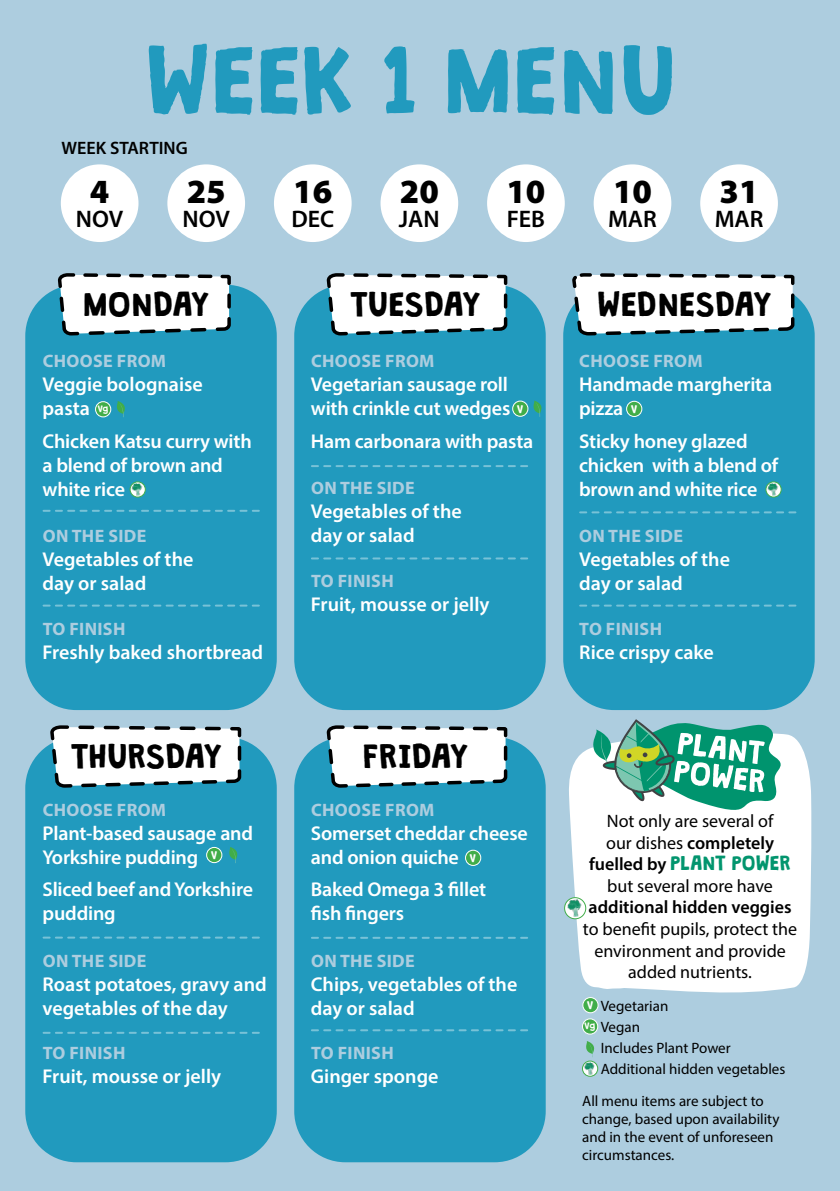
<style>
.page{position:relative;width:840px;height:1191px;background:#fff}
.page>*{position:absolute;margin:0;border:0;box-sizing:border-box;transform-origin:0 0}
.t1{font:83.8px "Granstander Clean";color:#219abe}
.t2{font:900 34px "Myriad Pro";color:#000}
.t3{font:30px "Granstander Clean";color:#000}
.t4{font:600 24px "Myriad Pro";color:#000}
.t5{font:600 20px/24px "Myriad Pro";letter-spacing:-.01em;color:#fff}
.t6{font:700 18px "Myriad Pro";letter-spacing:.02em;color:#adcddf}
.t7{font:18px/21.6px "Myriad Pro";color:#000}
.t8{font:600 18px "Myriad Pro";color:#000}
.t9{font:18px "Granstander Clean";color:#02956e}
.t10{font:15px/18px "Myriad Pro";color:#000}
.t11{font:9.6px "Granstander Clean";color:#fff}
.t12{font:8px "Granstander Clean";color:#fff}
.s1{font-weight:600}
.s2{font-family:"Myriad Pro";font-weight:600;color:#000}
.s3{font-family:"Granstander Clean";font-size:9.6px;color:#fff}
</style>
<div class="page">
<div style="left:0;top:0;width:839px;height:1191px;background:#adcddf"></div>
<div style="left:61px;top:164px;width:77px;height:78px;background:#fff;border-radius:50%"></div>
<div style="left:167px;top:164px;width:78px;height:78px;background:#fff;border-radius:50%"></div>
<div style="left:274px;top:164px;width:77px;height:78px;background:#fff;border-radius:50%"></div>
<div style="left:380px;top:164px;width:78px;height:78px;background:#fff;border-radius:50%"></div>
<div style="left:487px;top:164px;width:77px;height:78px;background:#fff;border-radius:50%"></div>
<div style="left:593px;top:164px;width:78px;height:78px;background:#fff;border-radius:50%"></div>
<div style="left:699px;top:164px;width:78px;height:78px;background:#fff;border-radius:50%"></div>
<div style="left:25px;top:285px;width:251px;height:425px;background:#219abe;border-radius:51px"></div>
<svg style="left:56px;top:273px;width:176px;height:63px;background:#d3dee2"></svg>
<svg style="left:43px;top:510px;width:216px;height:2px"></svg>
<svg style="left:43px;top:604px;width:216px;height:2px"></svg>
<div style="left:25px;top:737px;width:251px;height:425px;background:#219abe;border-radius:51px"></div>
<svg style="left:48px;top:725px;width:195px;height:63px;background:#d4dfe3"></svg>
<div style="left:294px;top:285px;width:251px;height:425px;background:#219abe;border-radius:51px"></div>
<svg style="left:325px;top:273px;width:184px;height:63px;background:#d3dee2"></svg>
<div style="left:563px;top:285px;width:251px;height:425px;background:#219abe;border-radius:51px"></div>
<svg style="left:570px;top:273px;width:225px;height:63px;background:#d7e1e4"></svg>
<div style="left:626px;top:401px;width:15px;height:15px;background:#41ad49;border-radius:50%"></div>
<div style="left:626px;top:401px;width:15px;height:16px;border:1px solid #fff;border-radius:50%"></div>
<div style="left:294px;top:737px;width:251px;height:425px;background:#219abe;border-radius:51px"></div>
<svg style="left:326px;top:725px;width:182px;height:63px;background:#d5dfe2"></svg>
<svg style="left:312px;top:465px;width:215px;height:2px"></svg>
<svg style="left:312px;top:557px;width:215px;height:2px"></svg>
<svg style="left:579px;top:511px;width:216px;height:2px"></svg>
<svg style="left:579px;top:604px;width:216px;height:2px"></svg>
<svg style="left:43px;top:936px;width:216px;height:2px"></svg>
<svg style="left:312px;top:936px;width:215px;height:2px"></svg>
<svg style="left:43px;top:1031px;width:216px;height:2px"></svg>
<svg style="left:312px;top:1029px;width:215px;height:2px"></svg>
<svg style="left:229px;top:847px;width:8px;height:16px"></svg>
<svg style="left:568px;top:734px;width:243px;height:259px;background:#f8fafc"></svg>
<svg style="left:592px;top:719px;width:188px;height:104px;background:#88c7b5"></svg>
<div style="left:206px;top:847px;width:16px;height:15px;background:#41ad49;border-radius:50%"></div>
<div style="left:206px;top:847px;width:16px;height:16px;border:1px solid #fff;border-radius:50%"></div>
<div style="left:512px;top:401px;width:15px;height:15px;background:#41ad49;border-radius:50%"></div>
<div style="left:512px;top:401px;width:16px;height:15px;border:1px solid #fff;border-radius:50%"></div>
<svg style="left:533px;top:400px;width:8px;height:17px"></svg>
<div style="left:465px;top:850px;width:15px;height:15px;background:#41ad49;border-radius:50%"></div>
<div style="left:465px;top:850px;width:16px;height:15px;border:1px solid #fff;border-radius:50%"></div>
<div style="left:95px;top:402px;width:16px;height:15px;background:#41ad49;border-radius:50%"></div>
<div style="left:95px;top:401px;width:16px;height:16px;border:1px solid #fff;border-radius:50%"></div>
<svg style="left:117px;top:401px;width:8px;height:16px"></svg>
<div style="left:564px;top:897px;width:21px;height:21px;background:#94c5bc;border-radius:50%"></div>
<img style="left:566px;top:899px;width:18px;height:18px">
<div style="left:564px;top:897px;width:22px;height:22px;border:1px solid #41ad49;border-radius:50%"></div>
<div style="left:582px;top:997px;width:15px;height:15px;background:#41ad49;border-radius:50%"></div>
<div style="left:582px;top:997px;width:16px;height:16px;border:1px solid #fff;border-radius:50%"></div>
<div style="left:582px;top:1019px;width:15px;height:15px;background:#41ad49;border-radius:50%"></div>
<div style="left:582px;top:1018px;width:15px;height:16px;border:1px solid #fff;border-radius:50%"></div>
<svg style="left:583px;top:1041px;width:13px;height:34px"></svg>
<div style="left:582px;top:1060px;width:15px;height:16px;border:1px solid #41ad49;border-radius:50%"></div>
<svg style="left:131px;top:483px;width:13px;height:13px"></svg>
<div style="left:130px;top:481px;width:15px;height:16px;border:1px solid #41ad49;border-radius:50%"></div>
<img style="left:767px;top:483px;width:13px;height:13px">
<div style="left:765px;top:481px;width:16px;height:16px;border:1px solid #41ad49;border-radius:50%"></div>
<h1 class="t1" style="left:147px;top:35px;width:533px">WEEK 1 MENU</h1>
<p class="t8" style="left:62px;top:136px;width:127px">WEEK STARTING</p>
<h2 class="t2" style="left:90px;top:169px;width:21px">4</h2>
<p class="t4" style="left:76px;top:204px;width:49px">NOV</p>
<h2 class="t2" style="left:187px;top:169px;width:40px">25</h2>
<p class="t4" style="left:182px;top:204px;width:49px">NOV</p>
<h2 class="t2" style="left:293px;top:169px;width:40px">16</h2>
<p class="t4" style="left:291px;top:204px;width:44px">DEC</p>
<h2 class="t2" style="left:399px;top:169px;width:40px">20</h2>
<p class="t4" style="left:398px;top:204px;width:42px">JAN</p>
<h2 class="t2" style="left:506px;top:169px;width:40px">10</h2>
<p class="t4" style="left:506px;top:204px;width:40px">FEB</p>
<h2 class="t2" style="left:612px;top:169px;width:40px">10</h2>
<p class="t4" style="left:607px;top:204px;width:50px">MAR</p>
<h2 class="t2" style="left:719px;top:169px;width:40px">31</h2>
<p class="t4" style="left:714px;top:204px;width:50px">MAR</p>
<h3 class="t3" style="left:84px;top:288px;width:128px">MONDAY</h3>
<p class="t6" style="left:43px;top:349px;width:125px">CHOOSE FROM</p>
<p class="t5" style="left:42px;top:372px;width:162px">Veggie bolognaise pasta</p>
<p class="t5" style="left:42px;top:428px;width:211px">Chicken Katsu curry with a blend of brown and white rice</p>
<p class="t6" style="left:43px;top:524px;width:105px">ON THE SIDE</p>
<p class="t5" style="left:42px;top:547px;width:152px">Vegetables of the day or salad</p>
<p class="t6" style="left:43px;top:616px;width:84px">TO FINISH</p>
<p class="t5" style="left:42px;top:639px;width:222px">Freshly baked shortbread</p>
<p class="t12" style="left:98px;top:404px;width:12px">Vg</p>
<h3 class="t3" style="left:350px;top:288px;width:132px">TUESDAY</h3>
<h3 class="t3" style="left:597px;top:288px;width:176px">WEDNESDAY</h3>
<p class="t6" style="left:311px;top:349px;width:125px">CHOOSE FROM</p>
<p class="t5" style="left:311px;top:372px;width:201px">Vegetarian sausage roll with crinkle cut wedges</p>
<p class="t5" style="left:311px;top:428px;width:224px">Ham carbonara with pasta</p>
<p class="t6" style="left:311px;top:476px;width:105px">ON THE SIDE</p>
<p class="t5" style="left:311px;top:499px;width:152px">Vegetables of the day or salad</p>
<p class="t6" style="left:311px;top:568px;width:84px">TO FINISH</p>
<p class="t5" style="left:311px;top:591px;width:180px">Fruit, mousse or jelly</p>
<p class="t11" style="left:517px;top:404px;width:8px">V</p>
<p class="t6" style="left:579px;top:349px;width:125px">CHOOSE FROM</p>
<p class="t5" style="left:578px;top:372px;width:194px">Handmade margherita pizza</p>
<p class="t5" style="left:578px;top:428px;width:201px">Sticky honey glazed chicken with a blend of brown and white rice</p>
<p class="t6" style="left:579px;top:524px;width:105px">ON THE SIDE</p>
<p class="t5" style="left:578px;top:547px;width:152px">Vegetables of the day or salad</p>
<p class="t6" style="left:579px;top:616px;width:84px">TO FINISH</p>
<p class="t5" style="left:578px;top:639px;width:136px">Rice crispy cake</p>
<p class="t11" style="left:630px;top:404px;width:8px">V</p>
<h3 class="t3" style="left:71px;top:740px;width:153px">THURSDAY</h3>
<h3 class="t3" style="left:363px;top:740px;width:107px">FRIDAY</h3>
<p class="t6" style="left:43px;top:798px;width:125px">CHOOSE FROM</p>
<p class="t5" style="left:42px;top:820px;width:212px">Plant-based sausage and<br>Yorkshire pudding</p>
<p class="t5" style="left:42px;top:877px;width:212px">Sliced beef and Yorkshire pudding</p>
<p class="t6" style="left:43px;top:949px;width:105px">ON THE SIDE</p>
<p class="t5" style="left:42px;top:971px;width:226px">Roast potatoes, gravy and vegetables of the day</p>
<p class="t6" style="left:43px;top:1041px;width:84px">TO FINISH</p>
<p class="t5" style="left:42px;top:1064px;width:180px">Fruit, mousse or jelly</p>
<p class="t11" style="left:211px;top:850px;width:8px">V</p>
<p class="t6" style="left:311px;top:798px;width:125px">CHOOSE FROM</p>
<p class="t5" style="left:311px;top:820px;width:218px">Somerset cheddar cheese and onion quiche</p>
<p class="t5" style="left:311px;top:877px;width:177px">Baked Omega 3 fillet fish fingers</p>
<p class="t6" style="left:311px;top:949px;width:105px">ON THE SIDE</p>
<p class="t5" style="left:311px;top:971px;width:208px">Chips, vegetables of the day or salad</p>
<p class="t6" style="left:311px;top:1041px;width:84px">TO FINISH</p>
<p class="t5" style="left:311px;top:1064px;width:129px">Ginger sponge</p>
<p class="t11" style="left:469px;top:852px;width:8px">V</p>
<p class="t7" style="left:605px;top:810px;width:169px">Not only are several of our dishes <span class="s1">completely</span></p>
<p class="t9" style="left:588px;top:853px;width:203px"><span class="s2">fuelled by</span> PLANT POWER</p>
<p class="t7" style="left:607px;top:874px;width:167px">but several more have</p>
<p class="t8" style="left:588px;top:896px;width:204px">additional hidden veggies</p>
<p class="t7" style="left:582px;top:918px;width:216px;text-align:center">to benefit pupils, protect the environment and provide added nutrients.</p>
<p class="t10" style="left:584px;top:994px;width:85px;line-height:21.2px"><span class="s3">V</span> Vegetarian<br><sup>Vg</sup> Vegan</p>
<p class="t10" style="left:600px;top:1037px;width:186px;line-height:21.2px">Includes Plant Power<br>Additional hidden vegetables</p>
<p class="t10" style="left:582px;top:1091px;width:199px">All menu items are subject to change, based upon availability and in the event of unforeseen circumstances.</p>
</div>
